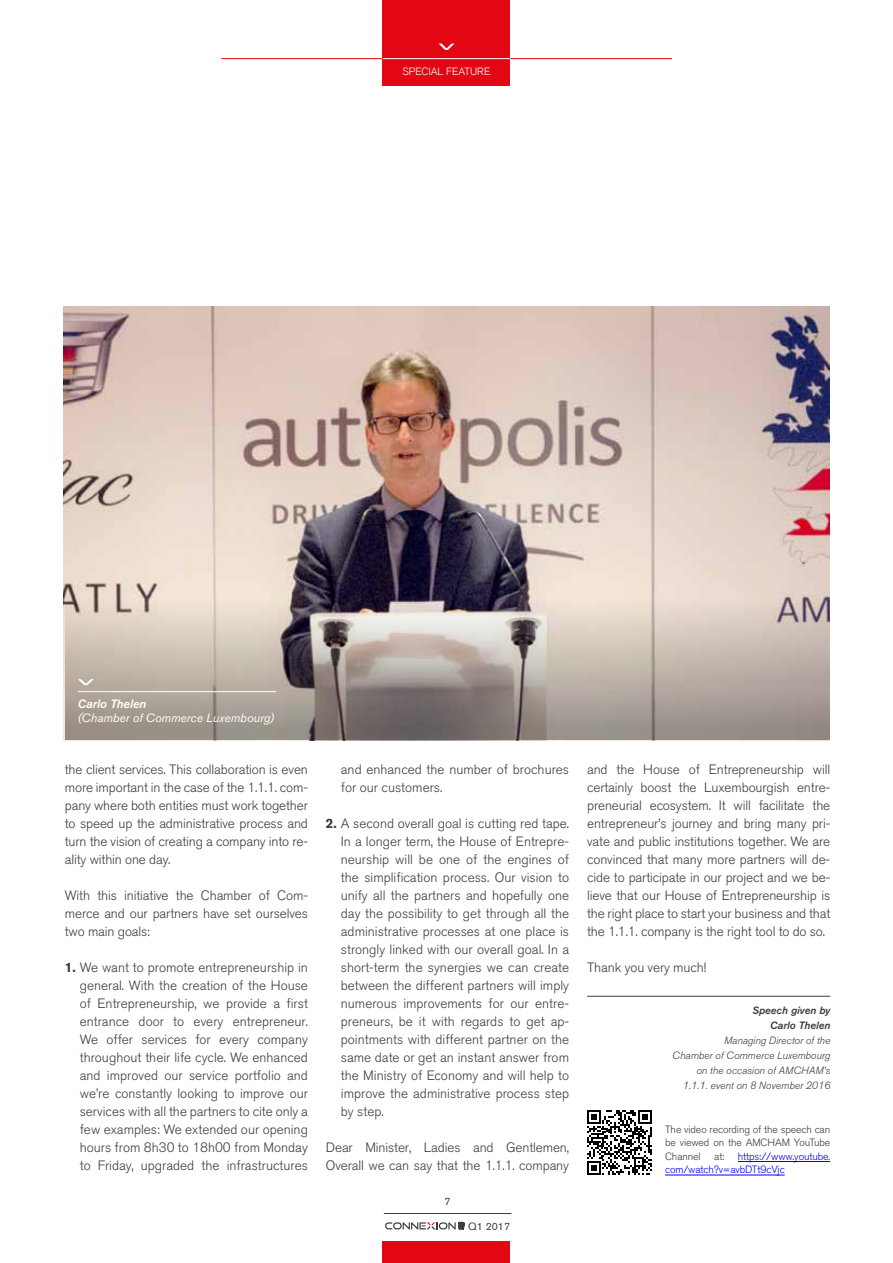
<style>
.page{position:relative;width:893px;height:1263px;background:#fff}
.page>*{position:absolute;margin:0;border:0;box-sizing:border-box;transform-origin:0 0}
.t1{font:300 13.5px/18px "Akzidenz Grotesk BQ";letter-spacing:-.01em;color:#3c3c3b;text-align:justify}
.t2{font:italic 12px "Akzidenz Grotesk BQ";color:#fff}
.t3{font:italic 12px "Akzidenz Grotesk BQ Med";color:#fff}
.t4{font:italic 300 10.5px/15px "Akzidenz Grotesk BQ";color:#3c3c3b;text-align:right}
.t5{font:300 10.5px/13.5px "Akzidenz Grotesk BQ";letter-spacing:-.01em;color:#3c3c3b;text-align:justify}
.t6{font:300 10.5px/13.5px "Akzidenz Grotesk BQ";letter-spacing:-.01em;color:#00f}
.t7{font:italic 10.5px/15px "Akzidenz Grotesk BQ Med";color:#3c3c3b;text-align:right}
.t8{font:300 10.5px "Akzidenz Grotesk BQ";color:#fff}
.t9{font:10.5px "Akzidenz Grotesk BQ";color:#3c3c3b}
.s1{font-weight:700}
</style>
<div class="page">
<div style="left:383px;top:0;width:127px;height:85px;background:#e30613"></div>
<hr style="left:221px;top:58px;width:451px;height:1px;background:#e30613">
<svg style="left:439px;top:44px;width:15px;height:6px"></svg>
<hr style="left:383px;top:58px;width:127px;height:1px;background:#fff">
<svg style="left:385px;top:1222px;width:80px;height:8px"></svg>
<hr style="left:384px;top:1213px;width:127px;height:1px;background:#3c3c3b">
<div style="left:383px;top:1242px;width:127px;height:21px;background:#e30613"></div>
<img style="left:64px;top:307px;width:765px;height:433px">
<svg style="left:65px;top:587px;width:764px;height:152px;background:#afa59e"></svg>
<hr style="left:587px;top:996px;width:243px;height:1px;background:#3c3c3b">
<hr style="left:738px;top:1161px;width:92px;height:1px;background:#00f">
<hr style="left:665px;top:1175px;width:120px;height:1px;background:#00f">
<hr style="left:78px;top:691px;width:198px;height:1px;background:#fff">
<svg style="left:78px;top:679px;width:16px;height:6px"></svg>
<svg style="left:587px;top:1110px;width:65px;height:65px"></svg>
<p class="t8" style="left:403px;top:66px;width:89px">SPECIAL FEATURE</p>
<p class="t3" style="left:78px;top:697px;width:70px">Carlo Thelen</p>
<p class="t2" style="left:78px;top:711px;width:198px">(Chamber of Commerce Luxembourg)</p>
<p class="t1" style="left:65px;top:761px;width:245px">the client services. This collaboration is even more important in the case of the 1.1.1. com&shy;pany where both entities must work together to speed up the administrative process and turn the vision of creating a company into re&shy;ality within one day.</p>
<p class="t1" style="left:65px;top:887px;width:245px">With this initiative the Chamber of Com&shy;merce and our partners have set ourselves two main goals:</p>
<p class="t1" style="left:80px;top:959px;width:230px;text-indent:-15px"><span class="s1">1.</span> We want to promote entrepreneurship in general. With the creation of the House of Entrepreneurship, we provide a first entrance door to every entrepreneur.<br>We offer services for every company throughout their life cycle. We enhanced and improved our service portfolio and we’re constantly looking to improve our services with all the partners to cite only a few examples: We extended our opening hours from 8h30 to 18h00 from Monday to Friday, upgraded the infrastructures</p>
<p class="t1" style="left:341px;top:761px;width:230px">and enhanced the number of brochures for our customers.</p>
<p class="t1" style="left:341px;top:815px;width:230px;text-indent:-15px"><span class="s1">2.</span> A second overall goal is cutting red tape.<br>In a longer term, the House of Entrepre&shy;neurship will be one of the engines of the simplification process. Our vision to unify all the partners and hopefully one day the possibility to get through all the administrative processes at one place is strongly linked with our overall goal. In a short-term the synergies we can create between the different partners will imply numerous improvements for our entre&shy;preneurs, be it with regards to get ap&shy;pointments with different partner on the same date or get an instant answer from the Ministry of Economy and will help to improve the administrative process step by step.</p>
<p class="t1" style="left:326px;top:1138px;width:245px">Dear Minister, Ladies and Gentlemen,<br>Overall we can say that the 1.1.1. company</p>
<p class="t9" style="left:445px;top:1195px;width:8px">7</p>
<p class="t9" style="left:468px;top:1220px;width:43px">Q1 2017</p>
<p class="t1" style="left:587px;top:761px;width:245px">and the House of Entrepreneurship will certainly boost the Luxembourgish entre&shy;preneurial ecosystem. It will facilitate the entrepreneur’s journey and bring many pri&shy;vate and public institutions together. We are convinced that many more partners will de&shy;cide to participate in our project and we be&shy;lieve that our House of Entrepreneurship is the right place to start your business and that the 1.1.1. company is the right tool to do so.</p>
<p class="t1" style="left:587px;top:959px;width:121px">Thank you very much!</p>
<p class="t7" style="left:752px;top:1002px;width:79px">Speech given by<br>Carlo Thelen</p>
<p class="t4" style="left:672px;top:1033px;width:159px">Managing Director of the<br>Chamber of Commerce Luxembourg on the occasion of AMCHAM’s<br>1.1.1. event on 8 November 2016</p>
<p class="t5" style="left:665px;top:1122px;width:167px">The video recording of the speech can be viewed on the AMCHAM YouTube Channel</p>
<p class="t6" style="left:665px;top:1149px;width:167px;text-indent:73px">https://www.youtube. com/watch?v=avbDTt9cVjc</p>
<p class="t5" style="left:714px;top:1149px;width:12px">at:</p>
</div>
